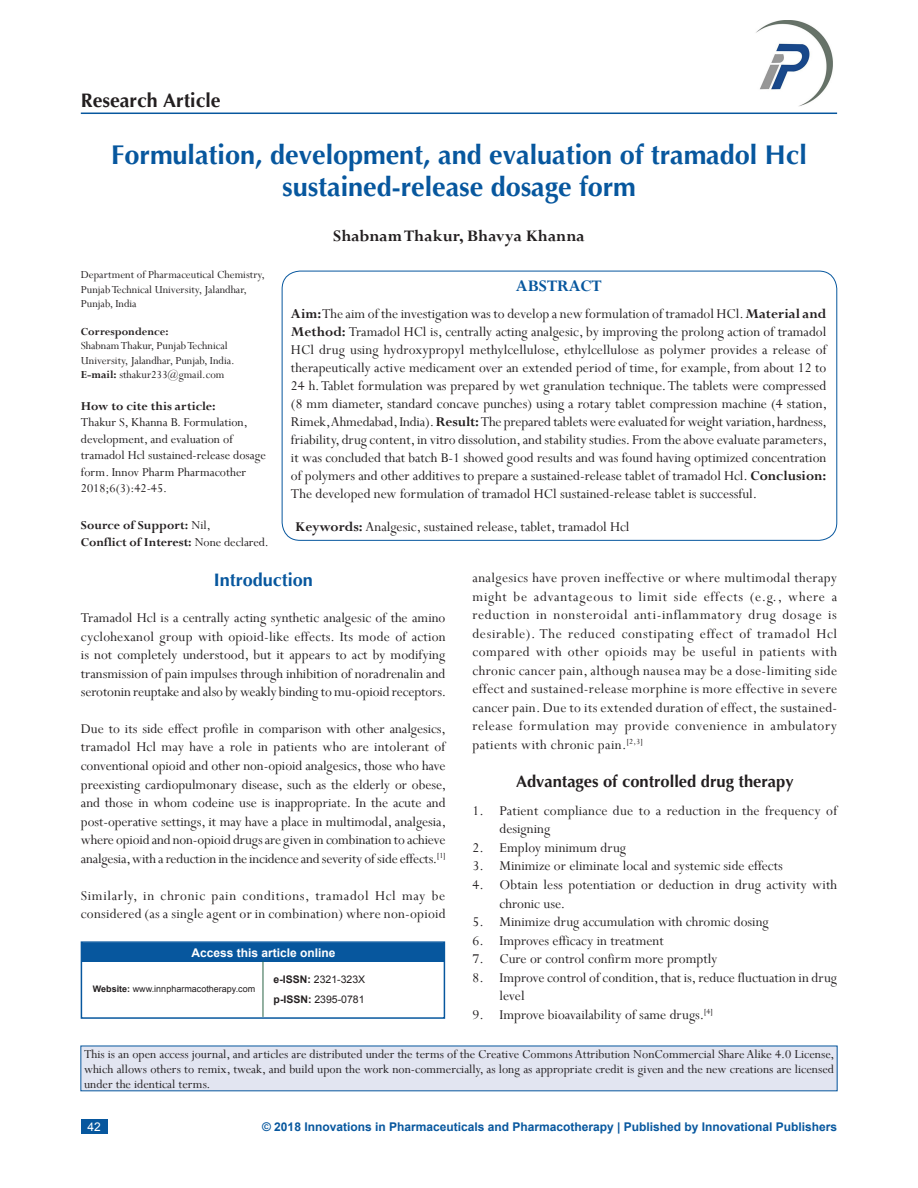
<style>
.page{position:relative;width:918px;height:1188px;background:#fff}
.page>*{position:absolute;margin:0;border:0;box-sizing:border-box;transform-origin:0 0}
.AT{font:700 27px/32.4px "Optima";color:#07579e;text-align:center}
.AH{font:700 19.5px "Optima";color:#231f20}
.AU{font:700 18px "Perpetua";color:#231f20}
.t1{font:700 18px "Optima";color:#07579e}
.ABSH{font:700 18px "Perpetua";color:#07579e}
.t2{font:700 16.5px "Optima";color:#231f20}
.TX{font:15px/18.6px "Perpetua";letter-spacing:.015em;color:#231f20;text-align:justify}
.ABS{font:15px/18px "Perpetua";color:#231f20;text-align:justify}
.L{font:15px/18.6px "Perpetua";color:#231f20}
.KWD{font:15px "Perpetua";color:#231f20}
.LL{font:15px "Perpetua";color:#231f20}
.TX_copy{font:13.5px/15px "Perpetua";color:#231f20;text-align:justify}
.HTC{font:13.5px/16.5px "Perpetua";color:#231f20}
.HTC-2{font:700 13.5px/16.5px "Perpetua";letter-spacing:-.005em;color:#231f20}
.ADD{font:12px/14.4px "Perpetua";color:#231f20}
.t3{font:700 12px "Arial";color:#07579e}
.AFF{font:12px/14.4px "Perpetua";color:#231f20}
.ATAO{font:700 12px "Arial";color:#fff}
.t4{font:12px "Arial";color:#fff}
.WEB{font:10.5px "Arial";color:#231f20}
.WEB-2{font:9px "Arial";color:#231f20}
.s1{font-weight:700}
.s2{font-weight:400}
</style>
<div class="page">
<div style="left:81px;top:1120px;width:27px;height:14px;background:#07579e"></div>
<div style="left:282px;top:271px;width:555px;height:270px;border:1px solid #07579e;border-radius:18px"></div>
<hr style="left:81px;top:113px;width:756px;height:1px;background:#07579e">
<div style="left:81px;top:1046px;width:756px;height:45px;background:#e2e5f1"></div>
<div style="left:82px;top:943px;width:363px;height:18px;background:#07579e"></div>
<hr style="left:263px;top:961px;width:1px;height:56px;background:#286446">
<div style="left:81px;top:941px;width:364px;height:78px;border:2px solid #07579e"></div>
<img style="left:756px;top:21px;width:77px;height:85px">
<p class="AH" style="left:81px;top:87px;width:141px">Research Article</p>
<p class="AT" style="left:111px;top:139px;width:697px">Formulation, development, and evaluation of tramadol Hcl sustained-release dosage form</p>
<p class="AU" style="left:333px;top:224px;width:253px">Shabnam Thakur, Bhavya Khanna</p>
<p class="AFF" style="left:81px;top:267px;width:185px">Department of Pharmaceutical Chemistry,<br>Punjab Technical University, Jalandhar,<br>Punjab, India</p>
<p class="ADD" style="left:81px;top:324px;width:155px"><span class="s1">Correspondence:<br></span>Shabnam Thakur, Punjab Technical<br>University, Jalandhar, Punjab, India.<br><span class="s1">E-mail:</span> sthakur233@gmail.com</p>
<p class="HTC" style="left:81px;top:397px;width:186px"><span class="s1">How to cite this article:<br></span>Thakur S, Khanna B. Formulation, development, and evaluation of tramadol Hcl sustained-release dosage form. Innov Pharm Pharmacother<br>2018;6(3):42-45.</p>
<p class="HTC-2" style="left:81px;top:517px;width:189px">Source of Support: <span class="s2">Nil,<br></span>Conflict of Interest: <span class="s2">None declared.</span></p>
<p class="ABSH" style="left:516px;top:275px;width:88px">ABSTRACT</p>
<p class="ABS" style="left:291px;top:304px;width:538px"><span class="s1">Aim:</span> The aim of the investigation was to develop a new formulation of tramadol HCl. <span class="s1">Material and Method:</span> Tramadol HCl is, centrally acting analgesic, by improving the prolong action of tramadol HCl drug using hydroxypropyl methylcellulose, ethylcellulose as polymer provides a release of therapeutically active medicament over an extended period of time, for example, from about 12 to 24 h. Tablet formulation was prepared by wet granulation technique. The tablets were compressed (8 mm diameter, standard concave punches) using a rotary tablet compression machine (4 station, Rimek, Ahmedabad, India). <span class="s1">Result:</span> The prepared tablets were evaluated for weight variation, hardness, friability, drug content, in vitro dissolution, and stability studies. From the above evaluate parameters, it was concluded that batch B-1 showed good results and was found having optimized concentration of polymers and other additives to prepare a sustained-release tablet of tramadol Hcl. <span class="s1">Conclusion:<br></span>The developed new formulation of tramadol HCl sustained-release tablet is successful.</p>
<p class="KWD" style="left:295px;top:518px;width:336px"><span class="s1">Keywords:</span> Analgesic, sustained release, tablet, tramadol Hcl</p>
<h1 class="t1" style="left:214px;top:569px;width:101px">Introduction</h1>
<p class="TX" style="left:81px;top:608px;width:367px">Tramadol Hcl is a centrally acting synthetic analgesic of the amino cyclohexanol group with opioid-like effects. Its mode of action is not completely understood, but it appears to act by modifying transmission of pain impulses through inhibition of noradrenalin and serotonin reuptake and also by weakly binding to mu-opioid receptors.</p>
<p class="TX" style="left:81px;top:719px;width:367px">Due to its side effect profile in comparison with other analgesics, tramadol Hcl may have a role in patients who are intolerant of conventional opioid and other non-opioid analgesics, those who have preexisting cardiopulmonary disease, such as the elderly or obese, and those in whom codeine use is inappropriate. In the acute and post-operative settings, it may have a place in multimodal, analgesia, where opioid and non-opioid drugs are given in combination to achieve analgesia, with a reduction in the incidence and severity of side effects.<sup>[1]</sup></p>
<p class="TX" style="left:81px;top:886px;width:366px">Similarly, in chronic pain conditions, tramadol Hcl may be considered (as a single agent or in combination) where non-opioid</p>
<p class="ATAO" style="left:192px;top:945px;width:146px">Access this article online</p>
<p class="WEB-2" style="left:93px;top:983px;width:164px"><span class="s1">Website:</span> www.innpharmacotherapy.com</p>
<p class="WEB" style="left:274px;top:972px;width:93px"><span class="s1">e-ISSN:</span> 2321-323X</p>
<p class="WEB" style="left:274px;top:993px;width:93px"><span class="s1">p-ISSN:</span> 2395-0781</p>
<p class="TX" style="left:472px;top:568px;width:366px">analgesics have proven ineffective or where multimodal therapy might be advantageous to limit side effects (e.g., where a reduction in nonsteroidal anti-inflammatory drug dosage is desirable). The reduced constipating effect of tramadol Hcl compared with other opioids may be useful in patients with chronic cancer pain, although nausea may be a dose-limiting side effect and sustained-release morphine is more effective in severe cancer pain. Due to its extended duration of effect, the sustained&shy;release formulation may provide convenience in ambulatory patients with chronic pain.<sup>[2,3]</sup></p>
<h2 class="t2" style="left:516px;top:771px;width:279px">Advantages of controlled drug therapy</h2>
<p class="L" style="left:500px;top:801px;width:339px;text-indent:-27px">1. Patient compliance due to a reduction in the frequency of designing</p>
<p class="L" style="left:472px;top:838px;width:155px">2. Employ minimum drug</p>
<p class="L" style="left:472px;top:857px;width:312px">3. Minimize or eliminate local and systemic side effects</p>
<p class="L" style="left:500px;top:875px;width:339px;text-indent:-27px">4. Obtain less potentiation or deduction in drug activity with chronic use.</p>
<p class="L" style="left:472px;top:912px;width:298px">5. Minimize drug accumulation with chromic dosing</p>
<p class="L" style="left:472px;top:931px;width:193px">6. Improves efficacy in treatment</p>
<p class="L" style="left:472px;top:949px;width:246px">7. Cure or control confirm more promptly</p>
<p class="L" style="left:500px;top:968px;width:339px;text-indent:-27px">8. Improve control of condition, that is, reduce fluctuation in drug level</p>
<p class="LL" style="left:472px;top:1005px;width:242px">9. Improve bioavailability of same drugs.<sup>[4]</sup></p>
<p class="TX_copy" style="left:84px;top:1046px;width:752px">This is an open access journal, and articles are distributed under the terms of the Creative Commons Attribution NonCommercial Share Alike 4.0 License, which allows others to remix, tweak, and build upon the work non-commercially, as long as appropriate credit is given and the new creations are licensed under the identical terms.</p>
<p class="t4" style="left:88px;top:1119px;width:15px">42</p>
<p class="t3" style="left:262px;top:1119px;width:577px">© 2018 Innovations in Pharmaceuticals and Pharmacotherapy | Published by Innovational Publishers</p>
</div>
